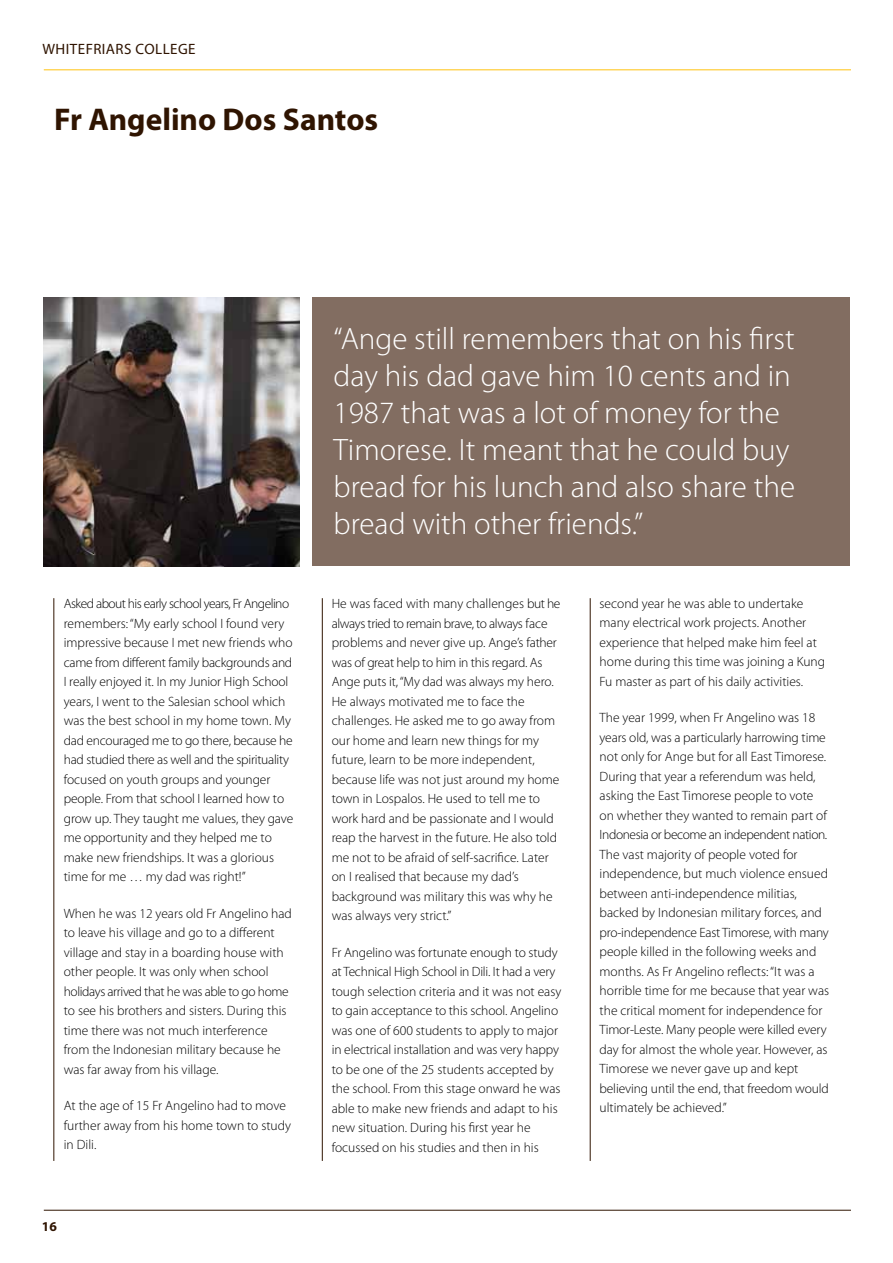
<style>
.page{position:relative;width:893px;height:1263px;background:#fff}
.page>*{position:absolute;margin:0;border:0;box-sizing:border-box;transform-origin:0 0}
.t1{font:700 31.5px "Myriad Pro";color:#2f1401}
.t2{font:300 31.05px/36.9px "Myriad Pro";color:#fff}
.t3{font:15px "Myriad Pro";letter-spacing:.03em;color:#2f1401}
.t4{font:300 13.5px/19.5px "Myriad Pro";color:#000}
.t5{font:700 13.5px "Myriad Pro";color:#2f1401}
</style>
<div class="page">
<hr style="left:44px;top:69px;width:807px;height:1px;background:#ffc20e">
<hr style="left:44px;top:1210px;width:807px;height:1px;background:#2f1401">
<hr style="left:590px;top:598px;width:1px;height:563px;background:#2f1401">
<hr style="left:54px;top:598px;width:1px;height:563px;background:#2f1401">
<hr style="left:322px;top:598px;width:1px;height:563px;background:#2f1401">
<img style="left:44px;top:298px;width:256px;height:268px">
<div style="left:313px;top:298px;width:537px;height:268px;background:#826d61"></div>
<p class="t3" style="left:43px;top:39px;width:155px">WHITEFRIARS COLLEGE</p>
<h1 class="t1" style="left:54px;top:99px;width:326px">Fr Angelino Dos Santos</h1>
<p class="t4" style="left:64px;top:594px;width:231px">Asked about his early school years, Fr Angelino remembers: “My early school I found very impressive because I met new friends who came from different family backgrounds and I really enjoyed it. In my Junior High School years, I went to the Salesian school which was the best school in my home town. My dad encouraged me to go there, because he had studied there as well and the spirituality focused on youth groups and younger people. From that school I learned how to grow up. They taught me values, they gave me opportunity and they helped me to make new friendships. It was a glorious time for me … my dad was right!”</p>
<p class="t4" style="left:64px;top:904px;width:230px">When he was 12 years old Fr Angelino had to leave his village and go to a different village and stay in a boarding house with other people. It was only when school holidays arrived that he was able to go home to see his brothers and sisters. During this time there was not much interference from the Indonesian military because he was far away from his village.</p>
<p class="t4" style="left:64px;top:1096px;width:229px">At the age of 15 Fr Angelino had to move further away from his home town to study in Dili.</p>
<p class="t5" style="left:42px;top:1217px;width:16px">16</p>
<h2 class="t2" style="left:334px;top:321px;width:463px">“Ange still remembers that on his first day his dad gave him 10 cents and in 1987 that was a lot of money for the Timorese. It meant that he could buy bread for his lunch and also share the bread with other friends.”</h2>
<p class="t4" style="left:332px;top:594px;width:230px">He was faced with many challenges but he always tried to remain brave, to always face problems and never give up. Ange’s father was of great help to him in this regard. As Ange puts it, “My dad was always my hero.<br>He always motivated me to face the challenges. He asked me to go away from our home and learn new things for my future, learn to be more independent, because life was not just around my home town in Lospalos. He used to tell me to work hard and be passionate and I would reap the harvest in the future. He also told me not to be afraid of self-sacrifice. Later on I realised that because my dad’s background was military this was why he was always very strict.”</p>
<p class="t4" style="left:332px;top:942px;width:231px">Fr Angelino was fortunate enough to study at Technical High School in Dili. It had a very tough selection criteria and it was not easy to gain acceptance to this school. Angelino was one of 600 students to apply to major in electrical installation and was very happy to be one of the 25 students accepted by the school. From this stage onward he was able to make new friends and adapt to his new situation. During his first year he focussed on his studies and then in his</p>
<p class="t4" style="left:600px;top:594px;width:227px">second year he was able to undertake many electrical work projects. Another experience that helped make him feel at home during this time was joining a Kung Fu master as part of his daily activities.</p>
<p class="t4" style="left:600px;top:708px;width:231px">The year 1999, when Fr Angelino was 18 years old, was a particularly harrowing time not only for Ange but for all East Timorese.<br>During that year a referendum was held, asking the East Timorese people to vote on whether they wanted to remain part of Indonesia or become an independent nation.<br>The vast majority of people voted for independence, but much violence ensued between anti-independence militias, backed by Indonesian military forces, and pro-independence East Timorese, with many people killed in the following weeks and months. As Fr Angelino reflects: “It was a horrible time for me because that year was the critical moment for independence for Timor-Leste. Many people were killed every day for almost the whole year. However, as Timorese we never gave up and kept believing until the end, that freedom would ultimately be achieved.”</p>
</div>
